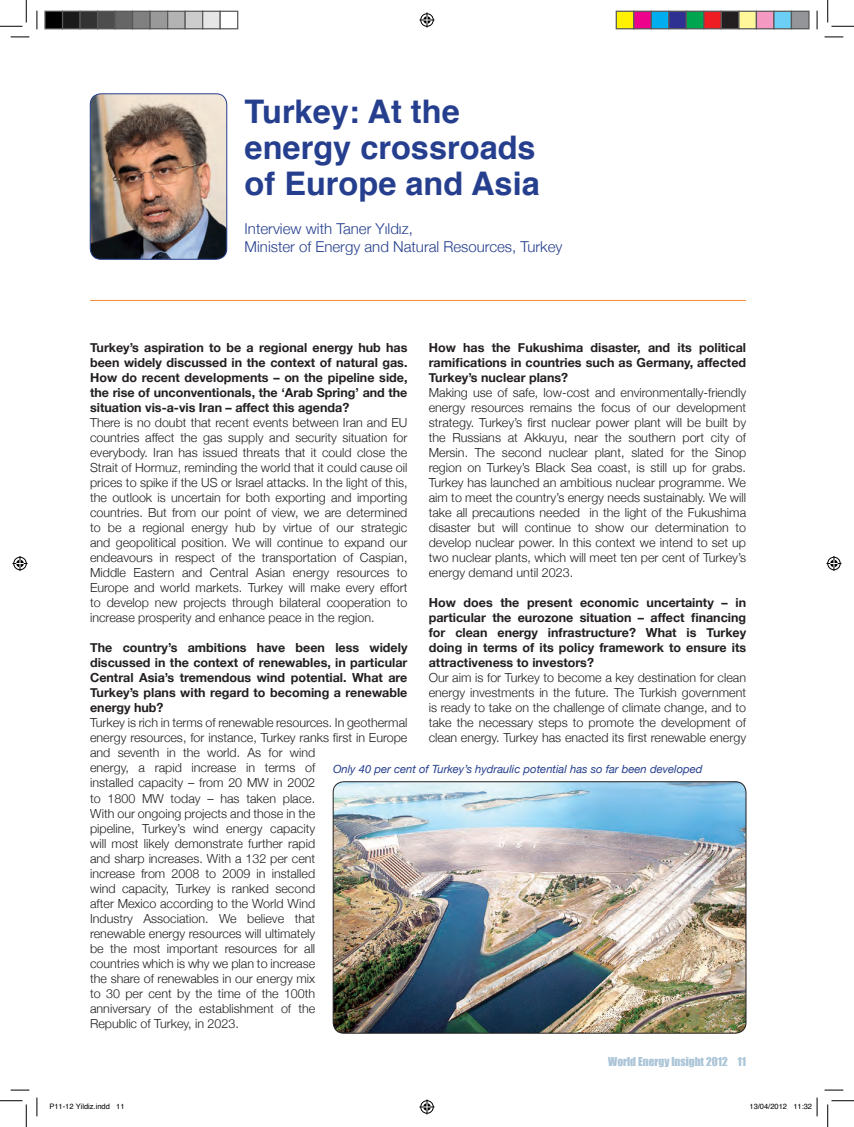
<style>
.page{position:relative;width:854px;height:1127px;background:#fff}
.page>*{position:absolute;margin:0;border:0;box-sizing:border-box;transform-origin:0 0}
.t1{font:700 32.5px/36.2px "Helvetica";color:#253f8e}
.t2{font:300 15px/18.8px "Helvetica Neue";color:#253f8e}
.t3{font:300 12.5px/15px "Helvetica Neue";color:#231f20;text-align:justify}
.t4{font:700 12.5px/15px "Helvetica Neue";color:#231f20;text-align:justify}
.t5{font:italic 11.25px "Helvetica Neue";color:#253f8e}
.t6{font:11.25px "Impact";color:#abc5d8}
.t7{font:7.5px "Helvetica";color:#000}
</style>
<div class="page">
<hr style="left:90px;top:300px;width:656px;height:1px;background:#f58b37">
<img style="left:90px;top:94px;width:137px;height:165px">
<div style="left:90px;top:94px;width:137px;height:165px;border:1px solid #253f8e;border-radius:11px"></div>
<img style="left:333px;top:781px;width:412px;height:251px">
<div style="left:333px;top:781px;width:413px;height:252px;border:1px solid #231f20;border-radius:11px"></div>
<svg style="left:11px;top:36px;width:18px;height:2px"></svg>
<svg style="left:824px;top:36px;width:19px;height:2px"></svg>
<svg style="left:11px;top:1089px;width:18px;height:1px"></svg>
<svg style="left:824px;top:1089px;width:19px;height:1px"></svg>
<svg style="left:36px;top:11px;width:2px;height:18px"></svg>
<svg style="left:36px;top:1097px;width:2px;height:18px"></svg>
<svg style="left:816px;top:11px;width:1px;height:18px"></svg>
<svg style="left:0;top:0;width:27px;height:27px"></svg>
<svg style="left:0;top:1100px;width:27px;height:26px"></svg>
<svg style="left:827px;top:0;width:26px;height:27px"></svg>
<svg style="left:827px;top:1100px;width:26px;height:26px"></svg>
<svg style="left:419px;top:13px;width:15px;height:15px"></svg>
<svg style="left:419px;top:1099px;width:15px;height:15px"></svg>
<svg style="left:13px;top:556px;width:15px;height:15px"></svg>
<svg style="left:826px;top:556px;width:15px;height:15px"></svg>
<div style="left:45px;top:11px;width:18px;height:18px;background:#000"></div>
<div style="left:44px;top:11px;width:19px;height:18px;border:1px solid #595959"></div>
<div style="left:63px;top:11px;width:17px;height:18px;background:#1a1a1a"></div>
<div style="left:62px;top:11px;width:19px;height:18px;border:1px solid #595959"></div>
<div style="left:80px;top:11px;width:18px;height:18px;background:#333"></div>
<div style="left:79px;top:11px;width:19px;height:18px;border:1px solid #595959"></div>
<div style="left:98px;top:11px;width:17px;height:18px;background:#4d4d4d"></div>
<div style="left:97px;top:11px;width:19px;height:18px;border:1px solid #595959"></div>
<div style="left:115px;top:11px;width:18px;height:18px;background:#666"></div>
<div style="left:114px;top:11px;width:19px;height:18px;border:1px solid #595959"></div>
<div style="left:133px;top:11px;width:17px;height:18px;background:#808080"></div>
<div style="left:132px;top:11px;width:19px;height:18px;border:1px solid #595959"></div>
<div style="left:150px;top:11px;width:18px;height:18px;background:#999"></div>
<div style="left:149px;top:11px;width:19px;height:18px;border:1px solid #595959"></div>
<div style="left:168px;top:11px;width:17px;height:18px;background:#b3b3b3"></div>
<div style="left:167px;top:11px;width:19px;height:18px;border:1px solid #595959"></div>
<div style="left:185px;top:11px;width:18px;height:18px;background:#ccc"></div>
<div style="left:184px;top:11px;width:19px;height:18px;border:1px solid #595959"></div>
<div style="left:203px;top:11px;width:17px;height:18px;background:#e6e6e6"></div>
<div style="left:202px;top:11px;width:19px;height:18px;border:1px solid #595959"></div>
<div style="left:219px;top:11px;width:19px;height:18px;border:1px solid #595959"></div>
<div style="left:616px;top:11px;width:17px;height:18px;background:#fff101"></div>
<div style="left:615px;top:11px;width:19px;height:18px;border:1px solid #595959"></div>
<div style="left:633px;top:11px;width:18px;height:18px;background:#ed028c"></div>
<div style="left:633px;top:11px;width:18px;height:18px;border:1px solid #595959"></div>
<div style="left:651px;top:11px;width:17px;height:18px;background:#00aeef"></div>
<div style="left:650px;top:11px;width:19px;height:18px;border:1px solid #595959"></div>
<div style="left:668px;top:11px;width:18px;height:18px;background:#2e3092"></div>
<div style="left:668px;top:11px;width:18px;height:18px;border:1px solid #595959"></div>
<div style="left:686px;top:11px;width:17px;height:18px;background:#00a54f"></div>
<div style="left:685px;top:11px;width:19px;height:18px;border:1px solid #595959"></div>
<div style="left:703px;top:11px;width:18px;height:18px;background:#ee1d23"></div>
<div style="left:703px;top:11px;width:18px;height:18px;border:1px solid #595959"></div>
<div style="left:721px;top:11px;width:17px;height:18px;background:#231f20"></div>
<div style="left:720px;top:11px;width:19px;height:18px;border:1px solid #595959"></div>
<div style="left:738px;top:11px;width:18px;height:18px;background:#fff79a"></div>
<div style="left:738px;top:11px;width:18px;height:18px;border:1px solid #595959"></div>
<div style="left:756px;top:11px;width:17px;height:18px;background:#f499c2"></div>
<div style="left:755px;top:11px;width:19px;height:18px;border:1px solid #595959"></div>
<div style="left:773px;top:11px;width:18px;height:18px;background:#6bcff6"></div>
<div style="left:773px;top:11px;width:18px;height:18px;border:1px solid #595959"></div>
<div style="left:791px;top:11px;width:17px;height:18px;background:#939598"></div>
<div style="left:790px;top:11px;width:19px;height:18px;border:1px solid #595959"></div>
<svg style="left:816px;top:1097px;width:1px;height:18px"></svg>
<h1 class="t1" style="left:244px;top:94px;width:296px">Turkey: At the energy crossroads of Europe and Asia</h1>
<p class="t2" style="left:244px;top:218px;width:319px">Interview with Taner Yıldız,<br>Minister of Energy and Natural Resources, Turkey</p>
<p class="t4" style="left:90px;top:340px;width:319px">Turkey’s aspiration to be a regional energy hub has been widely discussed in the context of natural gas.<br>How do recent developments – on the pipeline side, the rise of unconventionals, the ‘Arab Spring’ and the situation vis-a-vis Iran – affect this agenda?</p>
<p class="t3" style="left:90px;top:415px;width:319px">There is no doubt that recent events between Iran and EU countries affect the gas supply and security situation for everybody. Iran has issued threats that it could close the Strait of Hormuz, reminding the world that it could cause oil prices to spike if the US or Israel attacks. In the light of this, the outlook is uncertain for both exporting and importing countries. But from our point of view, we are determined to be a regional energy hub by virtue of our strategic and geopolitical position. We will continue to expand our endeavours in respect of the transportation of Caspian, Middle Eastern and Central Asian energy resources to Europe and world markets. Turkey will make every effort to develop new projects through bilateral cooperation to increase prosperity and enhance peace in the region.</p>
<p class="t4" style="left:90px;top:640px;width:319px">The country’s ambitions have been less widely discussed in the context of renewables, in particular Central Asia’s tremendous wind potential. What are Turkey’s plans with regard to becoming a renewable energy hub?</p>
<p class="t3" style="left:90px;top:715px;width:319px;text-align:left">Turkey is rich in terms of renewable resources. In geothermal energy resources, for instance, Turkey ranks first in Europe and seventh in the world. As for wind<br>energy, a rapid increase in terms of<br>installed capacity – from 20 MW in 2002<br>to 1800 MW today – has taken place.<br>With our ongoing projects and those in the<br>pipeline, Turkey’s wind energy capacity<br>will most likely demonstrate further rapid<br>and sharp increases. With a 132 per cent<br>increase from 2008 to 2009 in installed<br>wind capacity, Turkey is ranked second<br>after Mexico according to the World Wind<br>Industry Association. We believe that<br>renewable energy resources will ultimately<br>be the most important resources for all<br>countries which is why we plan to increase<br>the share of renewables in our energy mix<br>to 30 per cent by the time of the 100th<br>anniversary of the establishment of the<br>Republic of Turkey, in 2023.</p>
<p class="t4" style="left:428px;top:340px;width:319px">How has the Fukushima disaster, and its political ramifications in countries such as Germany, affected Turkey’s nuclear plans?</p>
<p class="t3" style="left:428px;top:385px;width:319px">Making use of safe, low-cost and environmentally-friendly energy resources remains the focus of our development strategy. Turkey’s first nuclear power plant will be built by the Russians at Akkuyu, near the southern port city of Mersin. The second nuclear plant, slated for the Sinop region on Turkey’s Black Sea coast, is still up for grabs.<br>Turkey has launched an ambitious nuclear programme. We aim to meet the country’s energy needs sustainably. We will take all precautions needed in the light of the Fukushima disaster but will continue to show our determination to develop nuclear power. In this context we intend to set up two nuclear plants, which will meet ten per cent of Turkey’s energy demand until 2023.</p>
<p class="t4" style="left:428px;top:595px;width:319px">How does the present economic uncertainty – in particular the eurozone situation – affect financing for clean energy infrastructure? What is Turkey doing in terms of its policy framework to ensure its attractiveness to investors?</p>
<p class="t3" style="left:428px;top:670px;width:319px">Our aim is for Turkey to become a key destination for clean energy investments in the future. The Turkish government is ready to take on the challenge of climate change, and to take the necessary steps to promote the development of clean energy. Turkey has enacted its first renewable energy</p>
<p class="t5" style="left:333px;top:761px;width:371px">Only 40 per cent of Turkey’s hydraulic potential has so far been developed</p>
<p class="t6" style="left:608px;top:1052px;width:139px">World Energy Insight 2012 11</p>
<p class="t7" style="left:49px;top:1100px;width:77px">P11-12 Yildiz.indd 11</p>
<p class="t7" style="left:749px;top:1100px;width:64px">13/04/2012 11:32</p>
</div>
